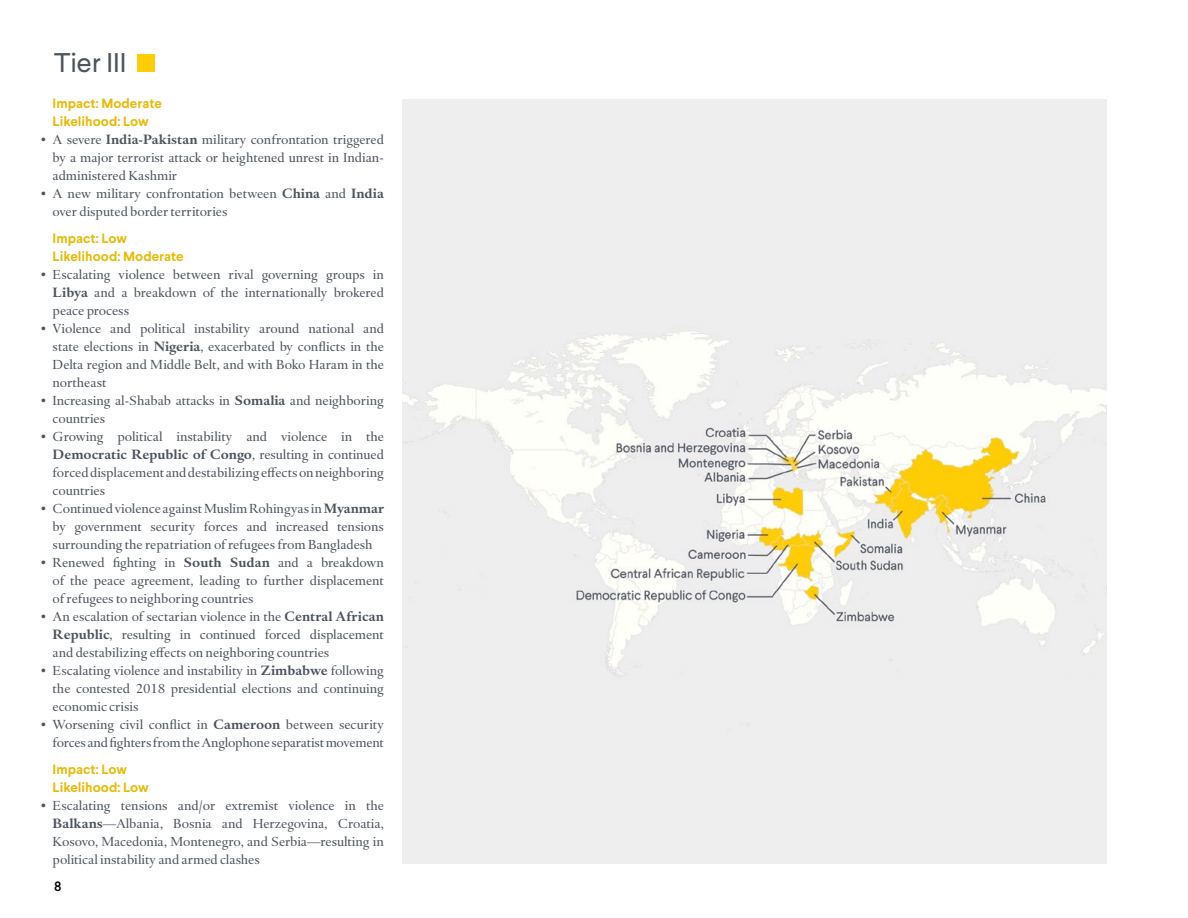
<style>
.page{position:relative;width:1188px;height:918px;background:#fff}
.page>*{position:absolute;margin:0;border:0;box-sizing:border-box;transform-origin:0 0}
.t1{font:27px "Larsseit";color:#4b535d}
.t2{font:13.5px/18px "Haarlemmer MT Pro";letter-spacing:-.005em;color:#4b535d;text-align:justify}
.t3{font:700 13.5px/18px "Larsseit";color:#e8ba08}
.t4{font:500 13.5px "Larsseit";color:#000}
.s1{font-weight:700}
</style>
<div class="page">
<div style="left:137px;top:54px;width:18px;height:18px;background:#ffcd05"></div>
<img style="left:402px;top:99px;width:705px;height:765px">
<h1 class="t1" style="left:54px;top:46px;width:74px">Tier III</h1>
<p class="t3" style="left:53px;top:94px;width:111px">Impact: Moderate<br>Likelihood: Low</p>
<p class="t2" style="left:53px;top:131px;width:333px;text-indent:-13px">• A severe <span class="s1">India-Pakistan</span> military confrontation triggered by a major terrorist attack or heightened unrest in Indian&shy;administered Kashmir</p>
<p class="t2" style="left:53px;top:185px;width:333px;text-indent:-13px">• A new military confrontation between <span class="s1">China</span> and <span class="s1">India </span>over disputed border territories</p>
<p class="t3" style="left:53px;top:229px;width:133px">Impact: Low<br>Likelihood: Moderate</p>
<p class="t2" style="left:53px;top:266px;width:333px;text-indent:-13px">• Escalating violence between rival governing groups in <span class="s1">Libya</span> and a breakdown of the internationally brokered peace process</p>
<p class="t2" style="left:53px;top:320px;width:333px;text-indent:-13px">• Violence and political instability around national and state elections in <span class="s1">Nigeria</span>, exacerbated by conflicts in the Delta region and Middle Belt, and with Boko Haram in the northeast</p>
<p class="t2" style="left:53px;top:392px;width:333px;text-indent:-13px">• Increasing al-Shabab attacks in <span class="s1">Somalia</span> and neighboring countries</p>
<p class="t2" style="left:53px;top:428px;width:333px;text-indent:-13px">• Growing political instability and violence in the <span class="s1">Democratic Republic of Congo</span>, resulting in continued forced displacement and destabilizing effects on neighboring countries</p>
<p class="t2" style="left:53px;top:500px;width:333px;text-indent:-13px">• Continued violence against Muslim Rohingyas in <span class="s1">Myanmar </span>by government security forces and increased tensions surrounding the repatriation of refugees from Bangladesh</p>
<p class="t2" style="left:53px;top:554px;width:333px;text-indent:-13px">• Renewed fighting in <span class="s1">South Sudan</span> and a breakdown of the peace agreement, leading to further displacement of refugees to neighboring countries</p>
<p class="t2" style="left:53px;top:608px;width:333px;text-indent:-13px">• An escalation of sectarian violence in the <span class="s1">Central African Republic</span>, resulting in continued forced displacement and destabilizing effects on neighboring countries</p>
<p class="t2" style="left:53px;top:662px;width:333px;text-indent:-13px">• Escalating violence and instability in <span class="s1">Zimbabwe</span> following the contested 2018 presidential elections and continuing economic crisis</p>
<p class="t2" style="left:40px;top:716px;width:346px;text-align:right">• Worsening civil conflict in <span class="s1">Cameroon</span> between security forces and fighters from the Anglophone separatist movement</p>
<p class="t3" style="left:53px;top:760px;width:97px">Impact: Low<br>Likelihood: Low</p>
<p class="t2" style="left:53px;top:797px;width:333px;text-indent:-13px">• Escalating tensions and/or extremist violence in the <span class="s1">Balkans</span>—Albania, Bosnia and Herzegovina, Croatia, Kosovo, Macedonia, Montenegro, and Serbia—resulting in political instability and armed clashes</p>
<p class="t4" style="left:54px;top:878px;width:9px">8</p>
</div>
